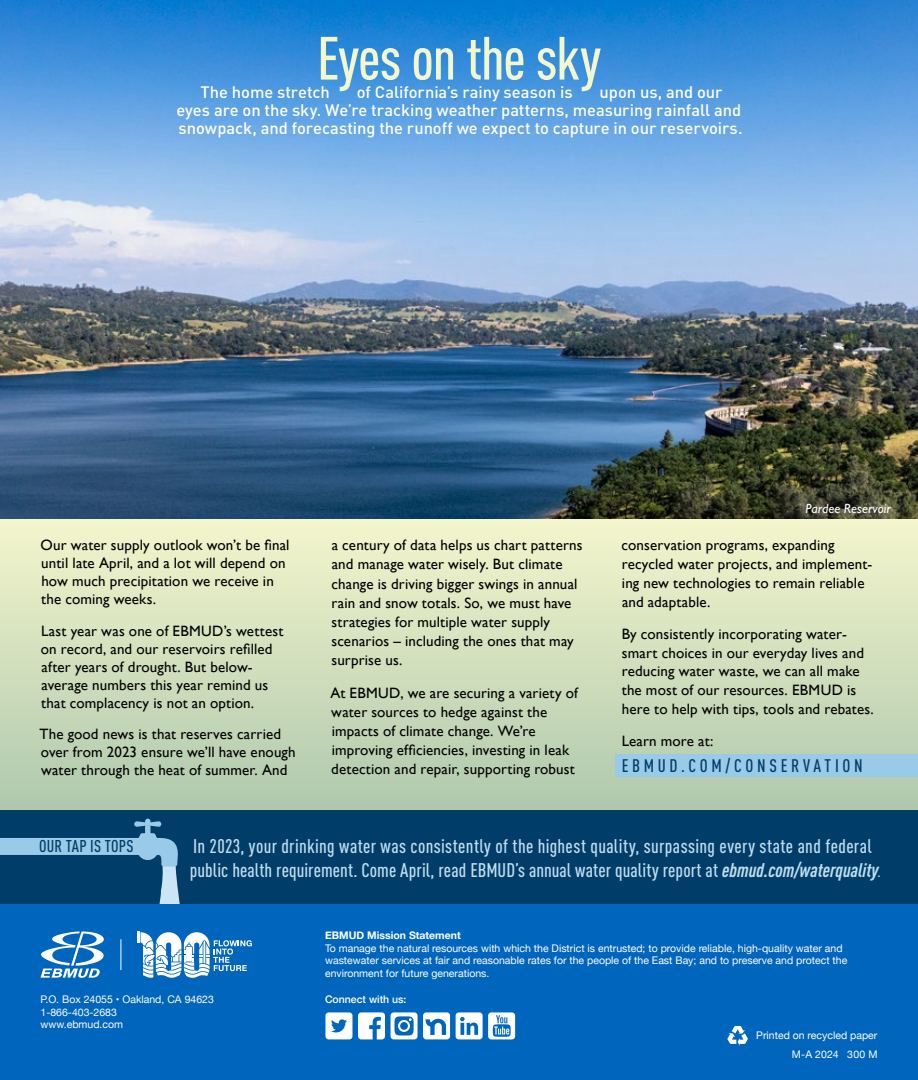
<style>
.page{position:relative;width:918px;height:1080px;background:#fff}
.page>*{position:absolute;margin:0;border:0;box-sizing:border-box;transform-origin:0 0}
.t1{font:500 condensed 60px "DINOT";letter-spacing:-.02em;color:#f4f6cd}
.t2{font:500 condensed 19.5px/24px "DINOT";letter-spacing:.015em;color:#bfdff0}
.t3{font:500 condensed 18px "DINOT";letter-spacing:.205em;color:#003d68}
.t4{font:500 condensed 16.8px "DINOT";letter-spacing:.015em;color:#003d68}
.t5{font:500 16.5px/18px "DINOT";letter-spacing:-.005em;color:#fff}
.t6{font:15px/18px "Gill Sans";letter-spacing:.01em;color:#000}
.t7{font:italic 13.5px "Gill Sans Std";letter-spacing:.005em;color:#fff}
.t8{font:10.5px/12.6px "Helvetica Neue";color:#fff}
.t9{font:700 10.5px "Helvetica Neue";color:#fff}
.t10{font:500 10.5px "Helvetica Neue";color:#fff}
.s1{font-weight:700;font-style:italic}
.s2{font-weight:400}
</style>
<div class="page">
<img style="left:0;top:310px;width:918px;height:210px">
<div style="left:0;top:520px;width:918px;height:290px;background:linear-gradient(to bottom,#f4f5cc,#afc8ae)"></div>
<div style="left:0;top:810px;width:918px;height:94px;background:#003d68"></div>
<svg style="left:0;top:0;width:918px;height:310px;background:#72a9e0"></svg>
<div style="left:616px;top:754px;width:302px;height:23px;background:#99cbe8"></div>
<div style="left:0;top:904px;width:918px;height:176px;background:#0065bd"></div>
<svg style="left:0;top:819px;width:252px;height:159px"></svg>
<hr style="left:120px;top:939px;width:1px;height:31px;background:#fff">
<svg style="left:727px;top:1026px;width:21px;height:20px"></svg>
<svg style="left:325px;top:1012px;width:27px;height:27px"></svg>
<svg style="left:358px;top:1012px;width:27px;height:27px"></svg>
<svg style="left:391px;top:1012px;width:59px;height:27px"></svg>
<svg style="left:456px;top:1012px;width:59px;height:27px"></svg>
<h1 class="t1" style="left:317px;top:16px;width:286px">Eyes on the sky</h1>
<p class="t5" style="left:201px;top:82px;width:131px">The home stretch</p>
<p class="t5" style="left:357px;top:82px;width:217px">of California’s rainy season is</p>
<p class="t5" style="left:176px;top:82px;width:568px;text-indent:423px">upon us, and our eyes are on the sky. We’re tracking weather patterns, measuring rainfall and snowpack, and forecasting the runoff we expect to capture in our reservoirs.</p>
<p class="t7" style="left:805px;top:501px;width:87px">Pardee Reservoir</p>
<p class="t6" style="left:41px;top:536px;width:250px">Our water supply outlook won’t be final until late April, and a lot will depend on how much precipitation we receive in the coming weeks.</p>
<p class="t6" style="left:41px;top:622px;width:244px">Last year was one of EBMUD’s wettest on record, and our reservoirs refilled after years of drought. But below&shy;average numbers this year remind us that complacency is not an option.</p>
<p class="t6" style="left:40px;top:725px;width:258px">The good news is that reserves carried over from 2023 ensure we’ll have enough water through the heat of summer. And</p>
<p class="t6" style="left:331px;top:536px;width:253px;line-height:19.2px">a century of data helps us chart patterns and manage water wisely. But climate change is driving bigger swings in annual rain and snow totals. So, we must have strategies for multiple water supply scenarios – including the ones that may surprise us.</p>
<p class="t6" style="left:330px;top:683px;width:249px;line-height:19px">At EBMUD, we are securing a variety of water sources to hedge against the impacts of climate change. We’re improving efficiencies, investing in leak detection and repair, supporting robust</p>
<p class="t6" style="left:622px;top:536px;width:252px;line-height:18.8px">conservation programs, expanding recycled water projects, and implement&shy;ing new technologies to remain reliable and adaptable.</p>
<p class="t6" style="left:622px;top:624px;width:254px;line-height:18.8px">By consistently incorporating water&shy;smart choices in our everyday lives and reducing water waste, we can all make the most of our resources. EBMUD is here to help with tips, tools and rebates.</p>
<p class="t6" style="left:622px;top:732px;width:93px">Learn more at:</p>
<p class="t3" style="left:622px;top:752px;width:243px">EBMUD.COM/CONSERVATION</p>
<p class="t4" style="left:39px;top:835px;width:96px">OUR TAP IS TOPS</p>
<h2 class="t2" style="left:190px;top:833px;width:693px">In 2023, your drinking water was consistently of the highest quality, surpassing every state and federal public health requirement. Come April, read EBMUD’s annual water quality report at <span class="s1">ebmud.com/waterquality</span><span class="s2">.</span></h2>
<p class="t9" style="left:325px;top:927px;width:137px">EBMUD Mission Statement</p>
<p class="t8" style="left:325px;top:942px;width:524px">To manage the natural resources with which the District is entrusted; to provide reliable, high-quality water and wastewater services at fair and reasonable rates for the people of the East Bay; and to preserve and protect the environment for future generations.</p>
<p class="t8" style="left:40px;top:994px;width:175px">P.O. Box 24055 • Oakland, CA 94623<br>1-866-403-2683<br>www.ebmud.com</p>
<p class="t10" style="left:325px;top:991px;width:83px">Connect with us:</p>
<p class="t8" style="left:756px;top:1030px;width:123px">Printed on recycled paper</p>
<p class="t8" style="left:792px;top:1049px;width:87px">M-A 2024 300 M</p>
</div>
